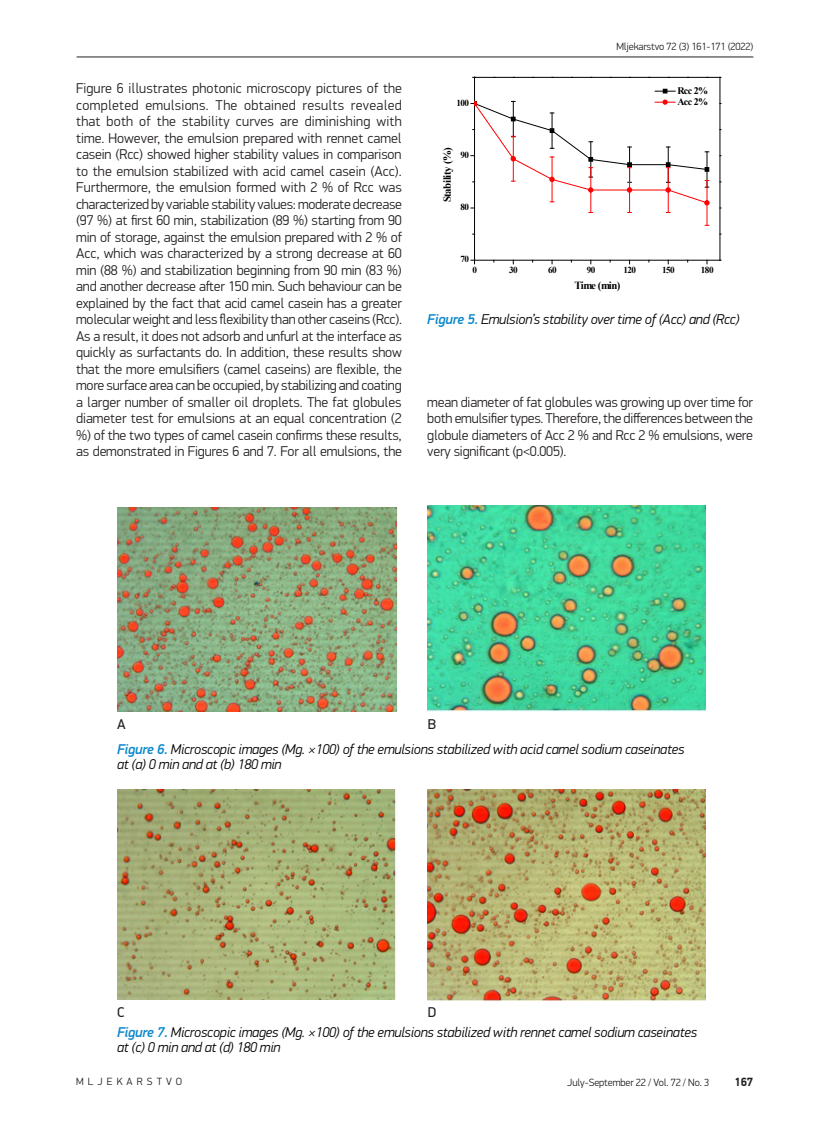
<style>
.page{position:relative;width:830px;height:1127px;background:#fff}
.page>*{position:absolute;margin:0;border:0;box-sizing:border-box;transform-origin:0 0}
.t1{font:300 14.25px/16.5px "PF Din Display Pro";letter-spacing:-.01em;color:#231f20;text-align:justify}
.t2{font:italic 300 14.25px/15px "PF Din Display Pro";letter-spacing:-.01em;color:#000}
.t3{font:14.25px "PF Din Display Pro";color:#231f20}
.t4{font:700 12px "PF Din Display Pro";color:#231f20}
.t5{font:700 10.95px "Times New Roman";letter-spacing:-.08em;color:#000}
.t6{font:700 10.8px "Times New Roman";letter-spacing:-.03em;color:#000}
.t7{font:300 10.5px "PF Din Display Pro";letter-spacing:-.01em;color:#231f20}
.t8{font:300 10.5px "PF Din Display Pro";letter-spacing:.39em;color:#231f20}
.t9{font:700 10.05px/10.9px "Times New Roman";letter-spacing:-.065em;color:#000}
.t10{font:700 9.15px "Times New Roman";letter-spacing:-.06em;color:#000}
.s1{font-weight:500;color:#0c88cb}
</style>
<div class="page">
<hr style="left:77px;top:57px;width:676px;height:1px;background:#231f20">
<hr style="left:474px;top:260px;width:245px;height:1px;background:#000">
<hr style="left:474px;top:77px;width:1px;height:183px;background:#000">
<hr style="left:474px;top:77px;width:245px;height:1px;background:#000">
<hr style="left:719px;top:77px;width:1px;height:183px;background:#000">
<hr style="left:629px;top:164px;width:39px;height:1px;background:#000">
<hr style="left:629px;top:190px;width:39px;height:1px;background:#f00">
<svg style="left:470px;top:101px;width:161px;height:112px"></svg>
<svg style="left:665px;top:147px;width:44px;height:79px"></svg>
<svg style="left:654px;top:89px;width:20px;height:4px"></svg>
<svg style="left:654px;top:100px;width:20px;height:4px"></svg>
<img style="left:117px;top:508px;width:280px;height:203px">
<img style="left:427px;top:506px;width:278px;height:205px">
<img style="left:427px;top:789px;width:277px;height:212px">
<img style="left:117px;top:790px;width:280px;height:209px">
<p class="t1" style="left:76px;top:80px;width:327px">Figure 6 illustrates photonic microscopy pictures of the completed emulsions. The obtained results revealed that both of the stability curves are diminishing with time. However, the emulsion prepared with rennet camel casein (Rcc) showed higher stability values in comparison to the emulsion stabilized with acid camel casein (Acc).<br>Furthermore, the emulsion formed with 2 % of Rcc was characterized by variable stability values: moderate decrease (97 %) at first 60 min, stabilization (89 %) starting from 90 min of storage, against the emulsion prepared with 2 % of Acc, which was characterized by a strong decrease at 60 min (88 %) and stabilization beginning from 90 min (83 %) and another decrease after 150 min. Such behaviour can be explained by the fact that acid camel casein has a greater molecular weight and less flexibility than other caseins (Rcc).<br>As a result, it does not adsorb and unfurl at the interface as quickly as surfactants do. In addition, these results show that the more emulsifiers (camel caseins) are flexible, the more surface area can be occupied, by stabilizing and coating a larger number of smaller oil droplets. The fat globules diameter test for emulsions at an equal concentration (2 %) of the two types of camel casein confirms these results, as demonstrated in Figures 6 and 7. For all emulsions, the</p>
<p class="t10" style="left:456px;top:96px;width:14px">100</p>
<p class="t6" style="left:439px;top:202px;width:56px;rotate:-90deg">Stability (%)</p>
<p class="t10" style="left:460px;top:149px;width:10px">90</p>
<p class="t10" style="left:460px;top:201px;width:10px">80</p>
<p class="t10" style="left:460px;top:253px;width:10px">70</p>
<p class="t7" style="left:616px;top:40px;width:138px">Mljekarstvo 72 (3) 161-171 (2022)</p>
<p class="t9" style="left:677px;top:85px;width:32px">Rcc 2%<br>Acc 2%</p>
<p class="t10" style="left:472px;top:263px;width:6px">0</p>
<p class="t10" style="left:509px;top:263px;width:10px">30</p>
<p class="t10" style="left:547px;top:263px;width:10px">60</p>
<p class="t10" style="left:586px;top:263px;width:10px">90</p>
<p class="t10" style="left:623px;top:263px;width:14px">120</p>
<p class="t10" style="left:661px;top:263px;width:14px">150</p>
<p class="t10" style="left:700px;top:263px;width:14px">180</p>
<p class="t5" style="left:574px;top:278px;width:48px">Time (min)</p>
<p class="t2" style="left:427px;top:312px;width:314px"><span class="s1">Figure 5.</span> Emulsion’s stability over time of (Acc) and (Rcc)</p>
<p class="t1" style="left:427px;top:394px;width:327px">mean diameter of fat globules was growing up over time for both emulsifier types. Therefore, the differences between the globule diameters of Acc 2 % and Rcc 2 % emulsions, were very significant (p&lt;0.005).</p>
<p class="t3" style="left:117px;top:716px;width:10px">A</p>
<p class="t3" style="left:427px;top:716px;width:10px">B</p>
<p class="t2" style="left:117px;top:741px;width:568px"><span class="s1">Figure 6.</span> Microscopic images (Mg. ×100) of the emulsions stabilized with acid camel sodium caseinates at (a) 0 min and at (b) 180 min</p>
<p class="t3" style="left:117px;top:1004px;width:9px">C</p>
<p class="t3" style="left:427px;top:1004px;width:10px">D</p>
<p class="t2" style="left:117px;top:1025px;width:581px"><span class="s1">Figure 7.</span> Microscopic images (Mg. ×100) of the emulsions stabilized with rennet camel sodium caseinates at (c) 0 min and at (d) 180 min</p>
<p class="t8" style="left:76px;top:1075px;width:107px">MLJEKARSTVO</p>
<p class="t7" style="left:567px;top:1076px;width:143px">July-September 22 / Vol. 72 / No. 3</p>
<p class="t4" style="left:734px;top:1075px;width:20px">167</p>
</div>
